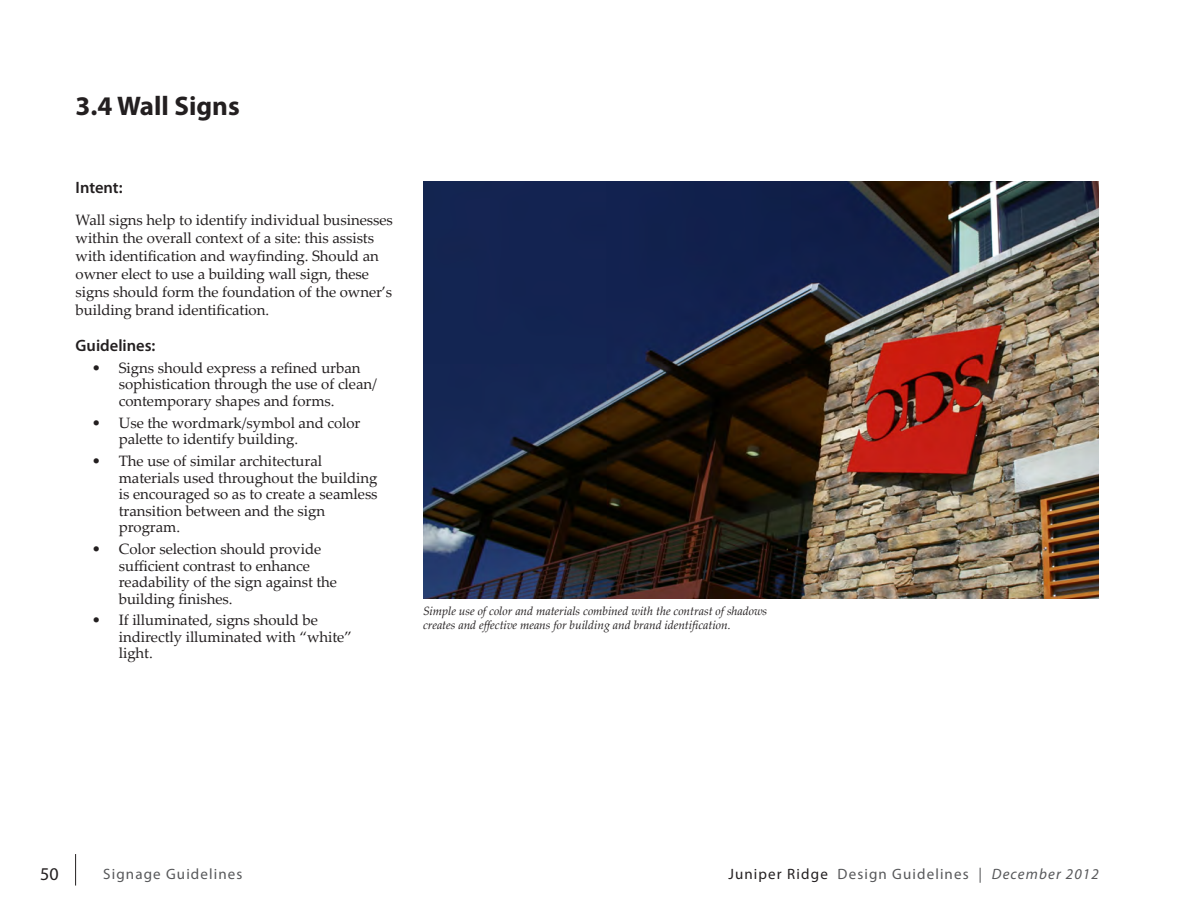
<style>
.page{position:relative;width:1188px;height:918px;background:#fff}
.page>*{position:absolute;margin:0;border:0;box-sizing:border-box;transform-origin:0 0}
.t1{font:700 27px "Myriad Pro";color:#231f20}
.t2{font:18px "Myriad Pro";color:#231f20}
.t3{font:600 16.5px "Myriad Pro";color:#231f20}
.t4{font:15px/16.5px "Palatino Linotype";letter-spacing:-.005em;color:#231f20}
.t5{font:15px "Myriad Pro";letter-spacing:.075em;color:#57585a}
.t6{font:italic 12px/13.5px "Palatino Linotype";letter-spacing:-.005em;color:#231f20}
.s1{color:#231f20}
.s2{font-style:italic}
</style>
<div class="page">
<hr style="left:75px;top:854px;width:1px;height:32px;background:#231f20">
<img style="left:423px;top:181px;width:676px;height:417px">
<h1 class="t1" style="left:76px;top:88px;width:166px">3.4 Wall Signs</h1>
<p class="t3" style="left:76px;top:177px;width:49px">Intent:</p>
<p class="t4" style="left:76px;top:210px;width:319px;line-height:18px">Wall signs help to identify individual businesses within the overall context of a site: this assists with identification and wayfinding. Should an owner elect to use a building wall sign, these signs should form the foundation of the owner’s building brand identification.</p>
<p class="t3" style="left:76px;top:335px;width:81px">Guidelines:</p>
<p class="t4" style="left:119px;top:359px;width:260px;text-indent:-27px">• Signs should express a refined urban sophistication through the use of clean/ contemporary shapes and forms.</p>
<p class="t4" style="left:119px;top:414px;width:243px;text-indent:-27px">• Use the wordmark/symbol and color palette to identify building.</p>
<p class="t4" style="left:119px;top:452px;width:260px;text-indent:-27px">• The use of similar architectural materials used throughout the building is encouraged so as to create a seamless transition between and the sign program.</p>
<p class="t4" style="left:119px;top:540px;width:220px;text-indent:-27px">• Color selection should provide sufficient contrast to enhance readability of the sign against the building finishes.</p>
<p class="t4" style="left:119px;top:612px;width:235px;text-indent:-27px">• If illuminated, signs should be indirectly illuminated with “white” light.</p>
<p class="t6" style="left:423px;top:604px;width:346px">Simple use of color and materials combined with the contrast of shadows creates and effective means for building and brand identification.</p>
<p class="t2" style="left:40px;top:862px;width:20px">50</p>
<p class="t5" style="left:728px;top:865px;width:372px"><span class="s1">Juniper Ridge</span> Design Guidelines | <span class="s2">December 2012</span></p>
<p class="t5" style="left:103px;top:865px;width:141px">Signage Guidelines</p>
</div>
